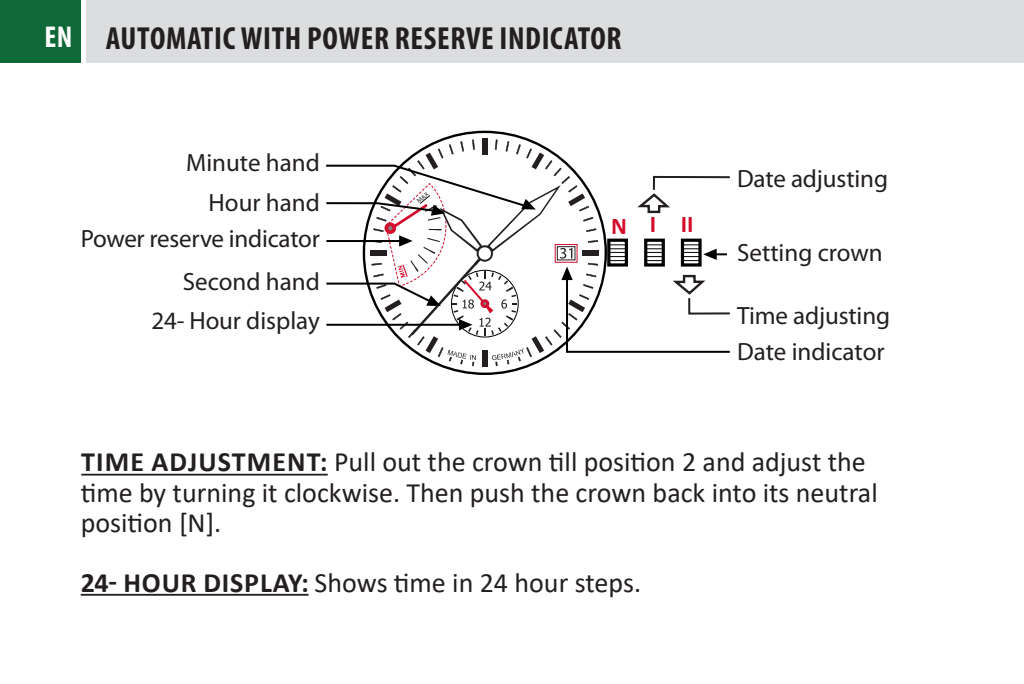
<style>
.page{position:relative;width:1024px;height:684px;background:#fff}
.page>*{position:absolute;margin:0;border:0;box-sizing:border-box;transform-origin:0 0}
.t1{font:700 condensed 32px "Myriad Pro";letter-spacing:.02em;color:#231f20}
.t2{font:28px/30px "Calibri";color:#231f20}
.t3{font:24.8px "Myriad Pro";letter-spacing:-.005em;color:#231f20}
.t4{font:700 24px "Calibri";color:#d30d2b}
.s1{font-size:30.4px;color:#fff}
.s2{font-weight:700}
</style>
<div class="page">
<div style="left:86px;top:0;width:937px;height:63px;background:#dcdddf"></div>
<div style="left:0;top:0;width:81px;height:63px;background:#0f6838"></div>
<div style="left:482px;top:350px;width:5px;height:17px;background:#231f20"></div>
<div style="left:482px;top:138px;width:5px;height:17px;background:#231f20"></div>
<hr style="left:81px;top:473px;width:246px;height:2px;background:#231f20">
<hr style="left:81px;top:593px;width:227px;height:2px;background:#231f20">
<svg style="left:326px;top:139px;width:404px;height:227px"></svg>
<p class="t1" style="left:44px;top:18px;width:578px"><span class="s1">EN</span> AUTOMATIC WITH POWER RESERVE INDICATOR</p>
<p class="t3" style="left:186px;top:147px;width:135px">Minute hand</p>
<p class="t3" style="left:208px;top:188px;width:113px">Hour hand</p>
<p class="t3" style="left:81px;top:223px;width:240px">Power reserve indicator</p>
<p class="t3" style="left:183px;top:266px;width:138px">Second hand</p>
<p class="t3" style="left:151px;top:305px;width:170px">24- Hour display</p>
<p class="t4" style="left:611px;top:207px;width:84px">NIII</p>
<p class="t3" style="left:736px;top:164px;width:152px">Date adjusting</p>
<p class="t3" style="left:736px;top:237px;width:147px">Setting crown</p>
<p class="t3" style="left:736px;top:300px;width:154px">Time adjusting</p>
<p class="t3" style="left:736px;top:336px;width:149px">Date indicator</p>
<p class="t2" style="left:81px;top:446px;width:798px"><span class="s2">TIME ADJUSTMENT:</span> Pull out the crown till position 2 and adjust the time by turning it clockwise. Then push the crown back into its neutral position [N].</p>
<p class="t2" style="left:81px;top:566px;width:561px"><span class="s2">24- HOUR DISPLAY:</span> Shows time in 24 hour steps.</p>
</div>
